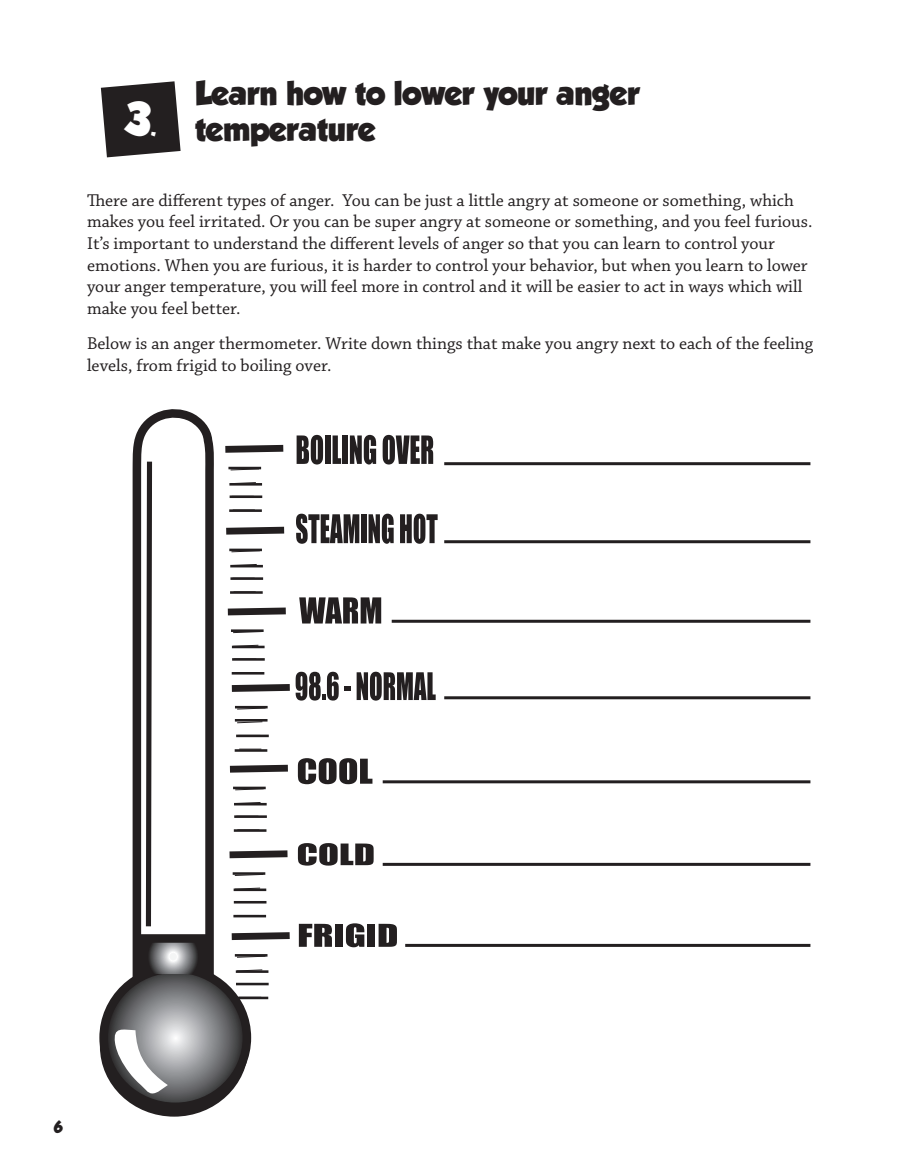
<style>
.page{position:relative;width:905px;height:1175px;background:#fff}
.page>*{position:absolute;margin:0;border:0;box-sizing:border-box;transform-origin:0 0}
.t1{font:30px "GROBOLD";color:#231f20}
.t2{font:18px/21.6px "Chaparral Pro";color:#231f20}
.t3{font:15px "GROBOLD";color:#231f20}
</style>
<div class="page">
<svg style="left:104px;top:409px;width:333px;height:697px"></svg>
<hr style="left:235px;top:954px;width:32px;height:2px;background:#231f20">
<hr style="left:236px;top:970px;width:32px;height:2px;background:#231f20">
<hr style="left:236px;top:982px;width:33px;height:3px;background:#231f20">
<hr style="left:235px;top:996px;width:33px;height:3px;background:#231f20">
<hr style="left:444px;top:462px;width:366px;height:3px;background:#231f20">
<hr style="left:444px;top:540px;width:366px;height:3px;background:#231f20">
<hr style="left:392px;top:620px;width:418px;height:2px;background:#231f20">
<hr style="left:444px;top:696px;width:366px;height:3px;background:#231f20">
<hr style="left:382px;top:780px;width:428px;height:3px;background:#231f20">
<svg style="left:382px;top:862px;width:428px;height:4px;background:#595657"></svg>
<hr style="left:405px;top:944px;width:405px;height:2px;background:#231f20">
<svg style="left:101px;top:81px;width:79px;height:76px;background:#413e3f"></svg>
<p class="t1" style="left:195px;top:75px;width:446px">Learn how to lower your anger</p>
<p class="t1" style="left:195px;top:111px;width:182px">temperature</p>
<p class="t2" style="left:87px;top:190px;width:727px">There are different types of anger. You can be just a little angry at someone or something, which makes you feel irritated. Or you can be super angry at someone or something, and you feel furious.</p>
<p class="t2" style="left:87px;top:233px;width:722px">It’s important to understand the different levels of anger so that you can learn to control your emotions. When you are furious, it is harder to control your behavior, but when you learn to lower your anger temperature, you will feel more in control and it will be easier to act in ways which will make you feel better.</p>
<p class="t2" style="left:87px;top:333px;width:727px">Below is an anger thermometer. Write down things that make you angry next to each of the feeling levels, from frigid to boiling over.</p>
<p class="t3" style="left:54px;top:1118px;width:10px">6</p>
</div>
